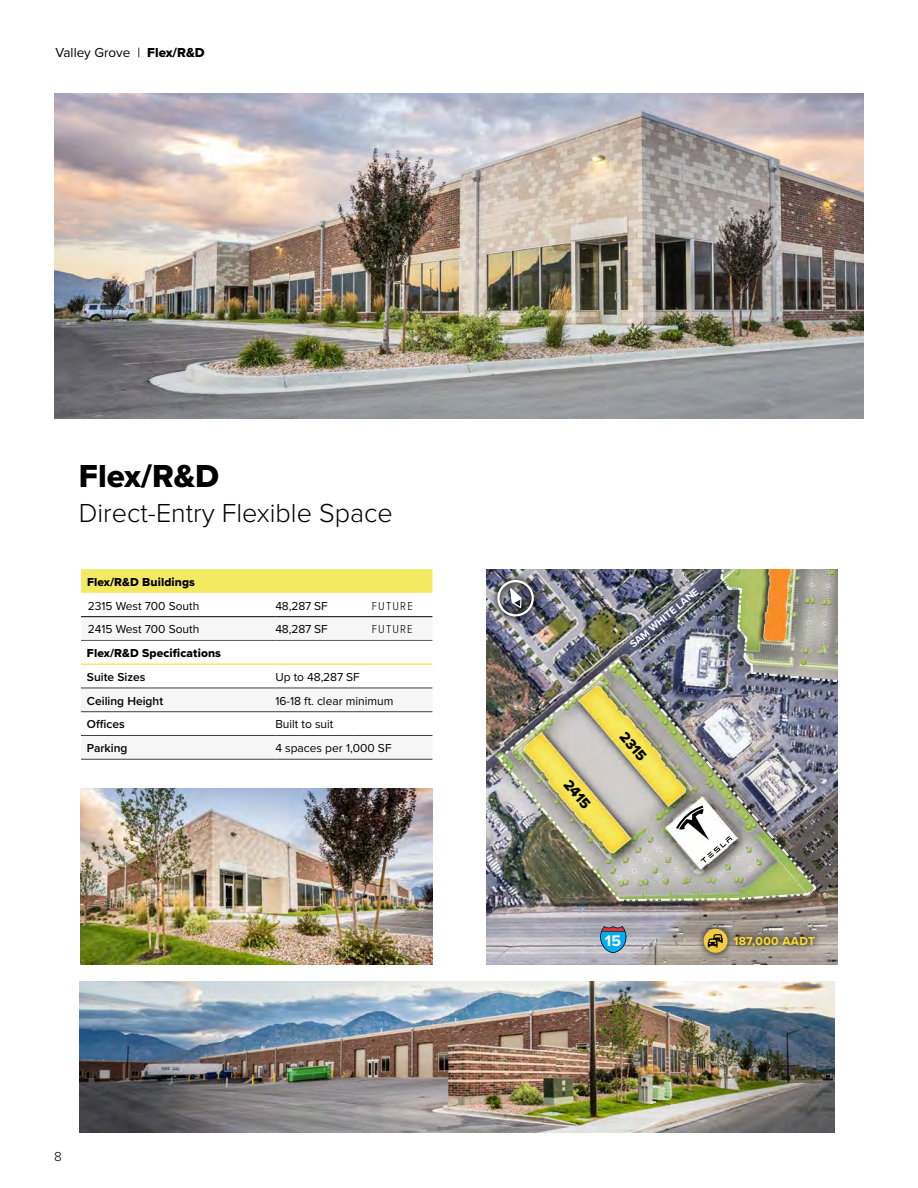
<style>
.page{position:relative;width:918px;height:1188px;background:#fff}
.page>*{position:absolute;margin:0;border:0;box-sizing:border-box;transform-origin:0 0}
.t1{font:33px "Proxima Nova Extrabld";color:#000}
.t2{font:300 27px "Proxima Nova";color:#000}
.t3{font:700 15.9px "Proxima Nova";color:#fff}
.t4{font:15px "Proxima Nova Extrabld";color:#000}
.t5{font:13.5px "Proxima Nova";color:#000}
.t6{font:300 13.5px "Proxima Nova";color:#000}
.t7{font:12px "Proxima Nova";color:#000}
.t8{font:12px "Proxima Nova Extrabld";letter-spacing:.01em;color:#000}
.t9{font:600 12px "Proxima Nova";color:#000}
.t10{font:300 12px "Proxima Nova Cond";letter-spacing:.1em;color:#000}
.t11{font:700 12px "Proxima Nova";letter-spacing:.03em;color:#ffe026}
.t12{font:700 10.5px "Proxima Nova";color:#fff}
.s1{font-family:"Proxima Nova Extrabld"}
</style>
<div class="page">
<svg style="left:81px;top:569px;width:351px;height:24px;background:#f3ea63"></svg>
<svg style="left:81px;top:617px;width:351px;height:142px;fill:#f6f6f6"></svg>
<hr style="left:81px;top:711px;width:194px;height:1px;background:#3d3f41">
<hr style="left:275px;top:711px;width:77px;height:1px;background:#3d3f41">
<hr style="left:352px;top:711px;width:80px;height:1px;background:#3d3f41">
<hr style="left:81px;top:735px;width:194px;height:1px;background:#3d3f41">
<hr style="left:275px;top:735px;width:77px;height:1px;background:#3d3f41">
<hr style="left:352px;top:735px;width:80px;height:1px;background:#3d3f41">
<hr style="left:81px;top:759px;width:194px;height:1px;background:#3d3f41">
<hr style="left:275px;top:759px;width:77px;height:1px;background:#3d3f41">
<hr style="left:352px;top:759px;width:80px;height:1px;background:#3d3f41">
<hr style="left:81px;top:688px;width:194px;height:1px;background:#3d3f41">
<hr style="left:275px;top:688px;width:77px;height:1px;background:#3d3f41">
<hr style="left:352px;top:688px;width:80px;height:1px;background:#3d3f41">
<hr style="left:81px;top:616px;width:194px;height:1px;background:#000">
<hr style="left:275px;top:616px;width:77px;height:1px;background:#000">
<hr style="left:352px;top:616px;width:80px;height:1px;background:#000">
<hr style="left:81px;top:640px;width:194px;height:1px;background:#58595b">
<hr style="left:275px;top:640px;width:77px;height:1px;background:#58595b">
<hr style="left:352px;top:640px;width:80px;height:1px;background:#58595b">
<hr style="left:81px;top:663px;width:194px;height:2px;background:#f3ea61">
<hr style="left:275px;top:663px;width:77px;height:2px;background:#f3ea61">
<hr style="left:352px;top:663px;width:80px;height:2px;background:#f3ea61">
<img style="left:54px;top:94px;width:810px;height:324px">
<img style="left:486px;top:570px;width:351px;height:395px">
<img style="left:80px;top:982px;width:755px;height:151px">
<img style="left:81px;top:788px;width:351px;height:177px">
<div style="left:489px;top:572px;width:53px;height:52px;background:#000;opacity:.75"></div>
<svg style="left:600px;top:926px;width:26px;height:27px"></svg>
<img style="left:497px;top:569px;width:341px;height:333px">
<div style="left:726px;top:928px;width:97px;height:26px;background:#000;opacity:.75"></div>
<div style="left:696px;top:921px;width:39px;height:40px;background:#000;opacity:.75"></div>
<div style="left:704px;top:929px;width:24px;height:24px;background:#f3cd3f;border-radius:50%"></div>
<svg style="left:708px;top:934px;width:15px;height:13px"></svg>
<p class="t5" style="left:56px;top:42px;width:151px">Valley Grove | <span class="s1">Flex/R&amp;D</span></p>
<h1 class="t1" style="left:79px;top:452px;width:142px">Flex/R&amp;D</h1>
<h2 class="t2" style="left:79px;top:493px;width:315px">Direct-Entry Flexible Space</h2>
<p class="t8" style="left:87px;top:573px;width:110px">Flex/R&amp;D Buildings</p>
<p class="t7" style="left:88px;top:597px;width:113px">2315 West 700 South</p>
<p class="t7" style="left:275px;top:597px;width:54px">48,287 SF</p>
<p class="t10" style="left:372px;top:597px;width:43px">FUTURE</p>
<p class="t7" style="left:88px;top:620px;width:113px">2415 West 700 South</p>
<p class="t7" style="left:275px;top:620px;width:54px">48,287 SF</p>
<p class="t10" style="left:372px;top:620px;width:43px">FUTURE</p>
<p class="t8" style="left:87px;top:644px;width:136px">Flex/R&amp;D Specifications</p>
<p class="t9" style="left:87px;top:668px;width:60px">Suite Sizes</p>
<p class="t7" style="left:275px;top:668px;width:86px">Up to 48,287 SF</p>
<p class="t9" style="left:87px;top:692px;width:78px">Ceiling Height</p>
<p class="t7" style="left:275px;top:692px;width:120px">16-18 ft. clear minimum</p>
<p class="t9" style="left:87px;top:715px;width:39px">Offices</p>
<p class="t7" style="left:275px;top:715px;width:60px">Built to suit</p>
<p class="t9" style="left:87px;top:739px;width:42px">Parking</p>
<p class="t7" style="left:275px;top:739px;width:118px">4 spaces per 1,000 SF</p>
<p class="t6" style="left:54px;top:1147px;width:9px">8</p>
<p class="t12" style="left:626px;top:640px;width:88px;rotate:-40deg">SAM WHITE LANE</p>
<p class="t4" style="left:575px;top:774px;width:34px;rotate:50deg">2415</p>
<p class="t4" style="left:631px;top:727px;width:34px;rotate:50deg">2315</p>
<h3 class="t3" style="left:605px;top:928px;width:18px">15</h3>
<p class="t11" style="left:733px;top:932px;width:83px">187,000 AADT</p>
</div>
